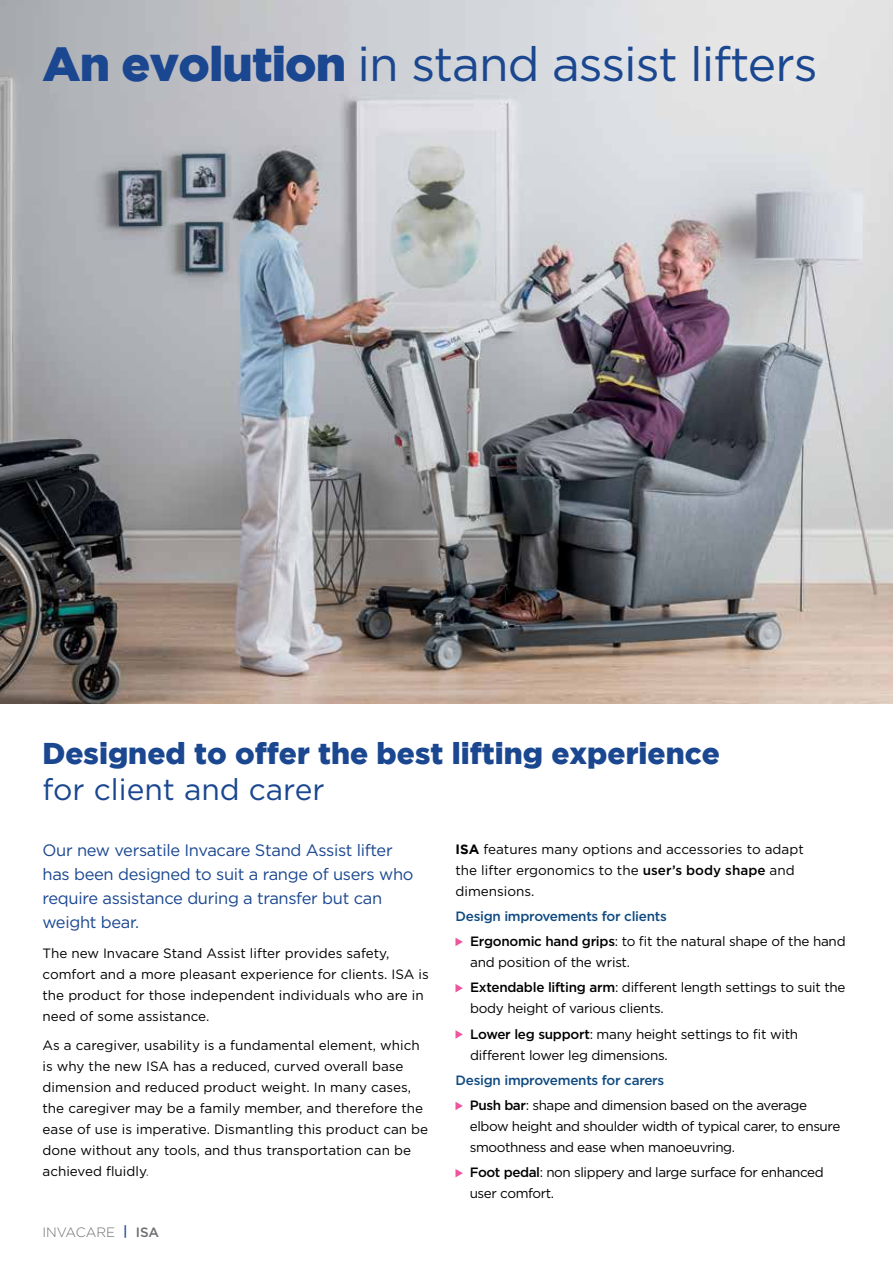
<style>
.page{position:relative;width:893px;height:1263px;background:#fff}
.page>*{position:absolute;margin:0;border:0;box-sizing:border-box;transform-origin:0 0}
.t1{font:48px "Gotham";letter-spacing:-.02em;color:#1a4790}
.t2{font:900 30px "Gotham";color:#1a4790}
.t3{font:30px "Gotham";color:#1a4790}
.t4{font:16.5px/24px "Gotham";letter-spacing:-.02em;color:#1a4790}
.t5{font:13.5px/21px "Gotham";color:#000}
.t6{font:13.5px/25.2px "Gotham";letter-spacing:-.02em;color:#000}
.t7{font:13.5px/21px "Gotham";letter-spacing:-.03em;color:#000}
.t8{font:300 13.5px "Gotham";color:#6d6e71}
.s1{font-weight:900}
.s2{color:#67686b}
.s3{font-weight:500;color:#1a4790}
.s4{font-weight:500}
.s5{font-weight:700}
.s6{font-weight:500;color:#0f4a81}
</style>
<div class="page">
<img style="left:0;top:0;width:893px;height:704px">
<svg style="left:455px;top:938px;width:8px;height:8px"></svg>
<svg style="left:455px;top:984px;width:8px;height:8px"></svg>
<svg style="left:455px;top:1030px;width:8px;height:9px"></svg>
<svg style="left:455px;top:1102px;width:8px;height:8px"></svg>
<svg style="left:455px;top:1169px;width:8px;height:8px"></svg>
<h1 class="t1" style="left:43px;top:33px;width:777px"><span class="s1">An evolution</span> in stand assist lifters</h1>
<h2 class="t2" style="left:43px;top:736px;width:679px">Designed to offer the best lifting experience</h2>
<h2 class="t3" style="left:43px;top:771px;width:284px">for client and carer</h2>
<p class="t4" style="left:43px;top:838px;width:372px">Our new versatile Invacare Stand Assist lifter has been designed to suit a range of users who require assistance during a transfer but can weight bear.</p>
<p class="t5" style="left:43px;top:942px;width:388px">The new Invacare Stand Assist lifter provides safety, comfort and a more pleasant experience for clients. ISA is the product for those independent individuals who are in need of some assistance.</p>
<p class="t5" style="left:43px;top:1034px;width:387px">As a caregiver, usability is a fundamental element, which is why the new ISA has a reduced, curved overall base dimension and reduced product weight. In many cases, the caregiver may be a family member, and therefore the ease of use is imperative. Dismantling this product can be done without any tools, and thus transportation can be achieved fluidly<span class="s2">.</span></p>
<p class="t8" style="left:43px;top:1224px;width:118px">INVACARE <span class="s3">|</span> <span class="s4">ISA</span></p>
<p class="t5" style="left:455px;top:838px;width:350px"><span class="s5">ISA</span> features many options and accessories to adapt the lifter ergonomics to the <span class="s4">user’s body shape</span> and dimensions.</p>
<p class="t6" style="left:470px;top:903px;width:377px;text-indent:-15px"><span class="s6">Design improvements for clients<br></span><span class="s4">Ergonomic hand grips</span>: to fit the natural shape of the hand</p>
<p class="t6" style="left:470px;top:949px;width:377px">and position of the wrist.<br><span class="s4">Extendable lifting arm</span>: different length settings to suit the</p>
<p class="t6" style="left:470px;top:996px;width:330px">body height of various clients.<br><span class="s4">Lower leg support</span>: many height settings to fit with</p>
<p class="t6" style="left:470px;top:1042px;width:199px">different lower leg dimensions.</p>
<p class="t7" style="left:470px;top:1067px;width:339px;line-height:25.2px;text-indent:-14px"><span class="s6">Design improvements for carers<br></span><span class="s4">Push bar</span>: shape and dimension based on the average</p>
<p class="t7" style="left:470px;top:1115px;width:372px">elbow height and shoulder width of typical carer, to ensure smoothness and ease when manoeuvring.</p>
<p class="t7" style="left:470px;top:1162px;width:355px"><span class="s4">Foot pedal</span>: non slippery and large surface for enhanced user comfort.</p>
</div>
